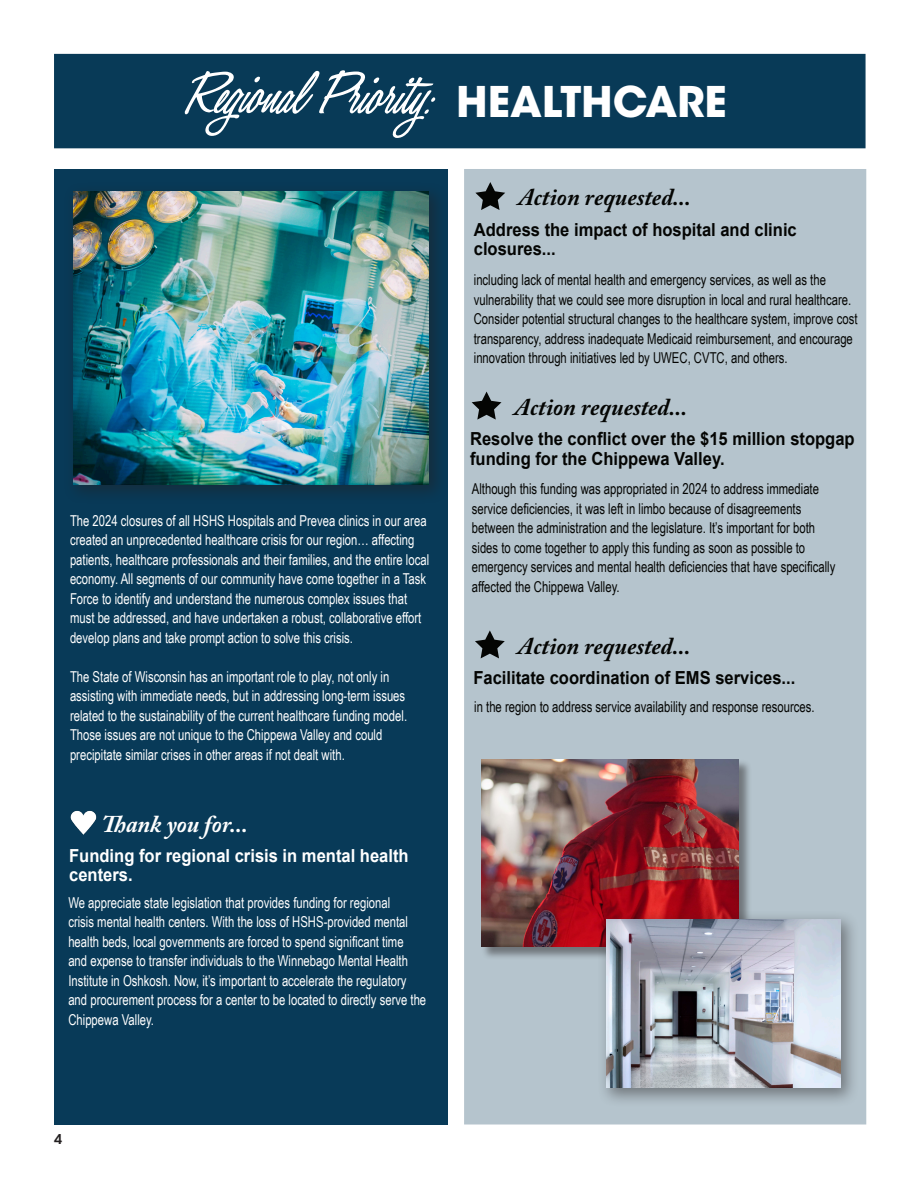
<style>
.page{position:relative;width:918px;height:1188px;background:#fff}
.page>*{position:absolute;margin:0;border:0;box-sizing:border-box;transform-origin:0 0}
.t1{font:italic 600 61.95px "Honey Script";color:#fff}
.t2{font:700 42px "ITC Avant Garde Std";color:#fff}
.t3{font:italic 700 24px "Adobe Caslon Pro";color:#040503}
.t4{font:italic 700 24px "Adobe Caslon Pro";color:#fff}
.t5{font:700 18px/19.5px "Arial";color:#040503;scale:.92 1}
.t6{font:700 18px/19.5px "Arial";color:#fff;scale:.92 1}
.t7{font:15px/19.5px "Arial Narrow";color:#fff;scale:.92 1}
.t8{font:15px/19.5px "Arial Narrow";color:#040503;scale:.92 1}
.t9{font:600 13.5px "ITC Avant Garde Std";color:#231f20}
</style>
<div class="page">
<div style="left:54px;top:54px;width:812px;height:94px;background:#083a57"></div>
<div style="left:465px;top:170px;width:401px;height:954px;background:#b5c4cd"></div>
<div style="left:54px;top:169px;width:393px;height:956px;background:#083a58"></div>
<img style="left:70px;top:810px;width:27px;height:25px">
<div style="left:63px;top:181px;width:385px;height:323px;background:#231f20;opacity:.47"></div>
<img style="left:73px;top:191px;width:356px;height:293px">
<svg style="left:475px;top:182px;width:30px;height:28px"></svg>
<svg style="left:475px;top:630px;width:30px;height:28px"></svg>
<svg style="left:472px;top:392px;width:29px;height:28px"></svg>
<div style="left:481px;top:759px;width:271px;height:201px;background:#231f20;opacity:.47"></div>
<img style="left:482px;top:759px;width:256px;height:187px">
<div style="left:597px;top:909px;width:263px;height:199px;background:#231f20;opacity:.47"></div>
<img style="left:607px;top:920px;width:233px;height:168px">
<p class="t1" style="left:178px;top:56px;width:294px">RegionalPriority:</p>
<p class="t7" style="left:70px;top:510px;width:392px">The 2024 closures of all HSHS Hospitals and Prevea clinics in our area created an unprecedented healthcare crisis for our region… affecting patients, healthcare professionals and their families, and the entire local economy. All segments of our community have come together in a Task Force to identify and understand the numerous complex issues that must be addressed, and have undertaken a robust, collaborative effort develop plans and take prompt action to solve this crisis.</p>
<p class="t7" style="left:70px;top:666px;width:368px">The State of Wisconsin has an important role to play, not only in assisting with immediate needs, but in addressing long-term issues related to the sustainability of the current healthcare funding model.<br>Those issues are not unique to the Chippewa Valley and could precipitate similar crises in other areas if not dealt with.</p>
<p class="t2" style="left:456px;top:75px;width:272px">HEALTHCARE</p>
<p class="t3" style="left:518px;top:183px;width:174px">Action requested...</p>
<p class="t5" style="left:474px;top:220px;width:353px">Address the impact of hospital and clinic closures...</p>
<p class="t8" style="left:474px;top:270px;width:419px">including lack of mental health and emergency services, as well as the vulnerability that we could see more disruption in local and rural healthcare.<br>Consider potential structural changes to the healthcare system, improve cost transparency, address inadequate Medicaid reimbursement, and encourage innovation through initiatives led by UWEC, CVTC, and others.</p>
<p class="t3" style="left:514px;top:393px;width:174px">Action requested...</p>
<p class="t5" style="left:470px;top:430px;width:420px">Resolve the conflict over the $15 million stopgap funding for the Chippewa Valley.</p>
<p class="t8" style="left:472px;top:479px;width:397px">Although this funding was appropriated in 2024 to address immediate service deficiencies, it was left in limbo because of disagreements between the administration and the legislature. It’s important for both sides to come together to apply this funding as soon as possible to emergency services and mental health deficiencies that have specifically affected the Chippewa Valley.</p>
<p class="t3" style="left:518px;top:631px;width:174px">Action requested...</p>
<p class="t5" style="left:473px;top:669px;width:352px">Facilitate coordination of EMS services...</p>
<p class="t8" style="left:474px;top:696px;width:371px">in the region to address service availability and response resources.</p>
<p class="t4" style="left:102px;top:810px;width:147px">Thank you for...</p>
<p class="t6" style="left:69px;top:846px;width:371px">Funding for regional crisis in mental health centers.</p>
<p class="t7" style="left:68px;top:892px;width:391px">We appreciate state legislation that provides funding for regional<br>crisis mental health centers. With the loss of HSHS-provided mental health beds, local governments are forced to spend significant time<br>and expense to transfer individuals to the Winnebago Mental Health Institute in Oshkosh. Now, it’s important to accelerate the regulatory and procurement process for a center to be located to directly serve the Chippewa Valley.</p>
<p class="t9" style="left:54px;top:1130px;width:10px">4</p>
</div>
